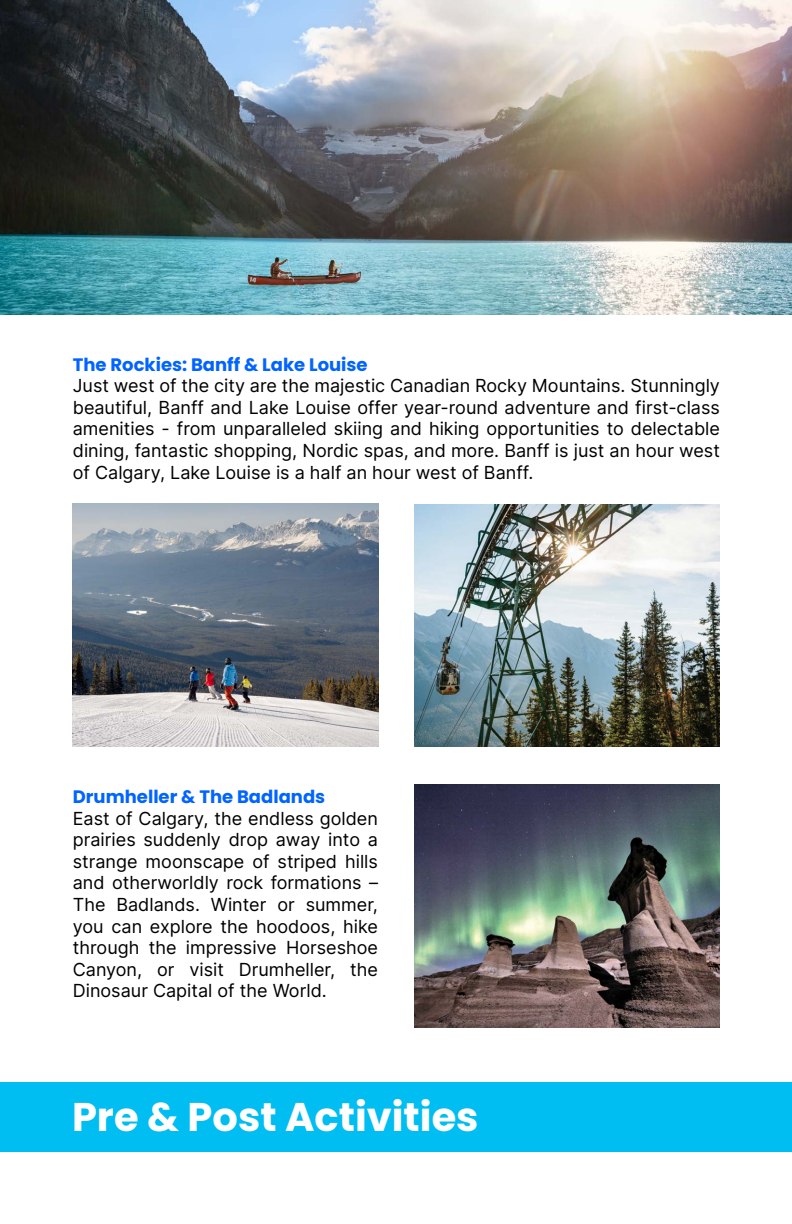
<style>
.page{position:relative;width:792px;height:1224px;background:#fff}
.page>*{position:absolute;margin:0;border:0;box-sizing:border-box;transform-origin:0 0}
.t1{font:700 40px "Poppins";color:#fff}
.t2{font:18px/21.6px "Inter";color:#000;text-align:justify}
.t3{font:700 18px "Poppins";color:#0064ff}
</style>
<div class="page">
<img style="left:73px;top:504px;width:306px;height:243px">
<div style="left:0;top:1082px;width:792px;height:70px;background:#00bdf2"></div>
<img style="left:0;top:0;width:792px;height:315px">
<img style="left:414px;top:784px;width:306px;height:243px">
<img style="left:414px;top:505px;width:306px;height:242px">
<p class="t3" style="left:73px;top:354px;width:296px">The Rockies: Banff &amp; Lake Louise</p>
<p class="t2" style="left:73px;top:374px;width:649px">Just west of the city are the majestic Canadian Rocky Mountains. Stunningly beautiful, Banff and Lake Louise offer year-round adventure and first-class amenities - from unparalleled skiing and hiking opportunities to delectable dining, fantastic shopping, Nordic spas, and more. Banff is just an hour west of Calgary, Lake Louise is a half an hour west of Banff.</p>
<p class="t3" style="left:73px;top:786px;width:254px">Drumheller &amp; The Badlands</p>
<p class="t2" style="left:73px;top:807px;width:307px">East of Calgary, the endless golden prairies suddenly drop away into a strange moonscape of striped hills and otherworldly rock formations – The Badlands. Winter or summer, you can explore the hoodoos, hike through the impressive Horseshoe Canyon, or visit Drumheller, the Dinosaur Capital of the World.</p>
<h1 class="t1" style="left:72px;top:1093px;width:408px">Pre &amp; Post Activities</h1>
</div>
